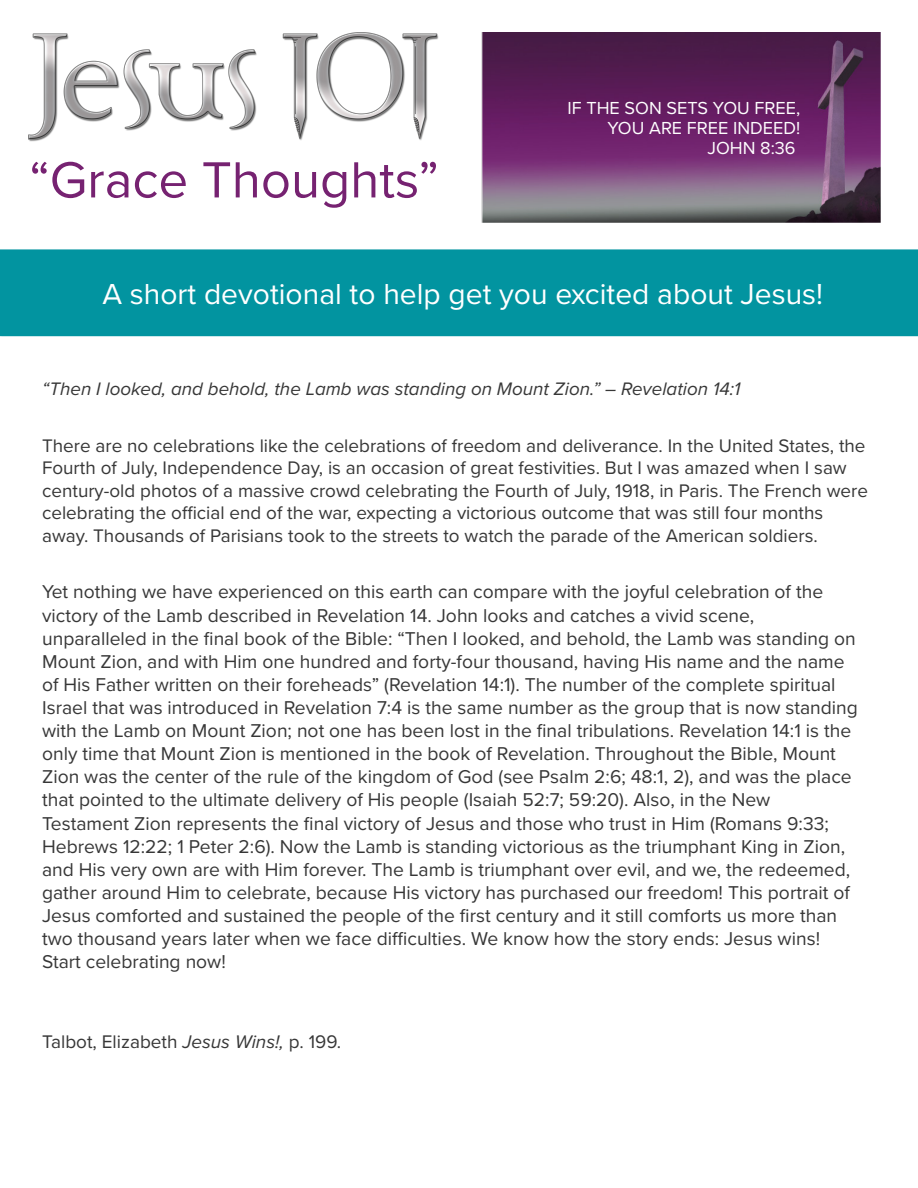
<style>
.page{position:relative;width:918px;height:1188px;background:#fff}
.page>*{position:absolute;margin:0;border:0;box-sizing:border-box;transform-origin:0 0}
.t1{font:52.65px "Proxima Nova";color:#762271}
.t2{font:30px "Proxima Nova";color:#fff}
.t3{font:19.2px/23.1px "Proxima Nova";color:#373737}
.t4{font:18.9px/22.6px "Proxima Nova";color:#373737}
.t5{font:italic 18.75px "Proxima Nova";color:#373737}
.t6{font:18px/20px "Proxima Nova";color:#fff;text-align:right}
.s1{font-style:italic}
</style>
<div class="page">
<div style="left:0;top:249px;width:918px;height:20px;background:#0294a0"></div>
<div style="left:0;top:269px;width:918px;height:67px;background:#0294a0"></div>
<img style="left:29px;top:33px;width:410px;height:109px">
<img style="left:481px;top:33px;width:399px;height:189px">
<h1 class="t1" style="left:29px;top:141px;width:411px">“Grace Thoughts”</h1>
<p class="t6" style="left:567px;top:97px;width:234px">IF THE SON SETS YOU FREE,<br>YOU ARE FREE INDEED!<br>JOHN 8:36</p>
<h2 class="t2" style="left:102px;top:271px;width:722px">A short devotional to help get you excited about Jesus!</h2>
<p class="t5" style="left:42px;top:375px;width:700px">“Then I looked, and behold, the Lamb was standing on Mount Zion.” – Revelation 14:1</p>
<p class="t4" style="left:42px;top:433px;width:827px">There are no celebrations like the celebrations of freedom and deliverance. In the United States, the Fourth of July, Independence Day, is an occasion of great festivities. But I was amazed when I saw century-old photos of a massive crowd celebrating the Fourth of July, 1918, in Paris. The French were celebrating the official end of the war, expecting a victorious outcome that was still four months away. Thousands of Parisians took to the streets to watch the parade of the American soldiers.</p>
<p class="t3" style="left:42px;top:580px;width:817px">Yet nothing we have experienced on this earth can compare with the joyful celebration of the victory of the Lamb described in Revelation 14. John looks and catches a vivid scene, unparalleled in the final book of the Bible: “Then I looked, and behold, the Lamb was standing on Mount Zion, and with Him one hundred and forty-four thousand, having His name and the name of His Father written on their foreheads” (Revelation 14:1). The number of the complete spiritual Israel that was introduced in Revelation 7:4 is the same number as the group that is now standing with the Lamb on Mount Zion; not one has been lost in the final tribulations. Revelation 14:1 is the only time that Mount Zion is mentioned in the book of Revelation. Throughout the Bible, Mount Zion was the center of the rule of the kingdom of God (see Psalm 2:6; 48:1, 2), and was the place that pointed to the ultimate delivery of His people (Isaiah 52:7; 59:20). Also, in the New Testament Zion represents the final victory of Jesus and those who trust in Him (Romans 9:33; Hebrews 12:22; 1 Peter 2:6). Now the Lamb is standing victorious as the triumphant King in Zion, and His very own are with Him forever. The Lamb is triumphant over evil, and we, the redeemed, gather around Him to celebrate, because His victory has purchased our freedom! This portrait of Jesus comforted and sustained the people of the first century and it still comforts us more than two thousand years later when we face difficulties. We know how the story ends: Jesus wins!<br>Start celebrating now!</p>
<p class="t4" style="left:42px;top:1030px;width:301px">Talbot, Elizabeth <span class="s1">Jesus Wins!,</span> p. 199.</p>
</div>
